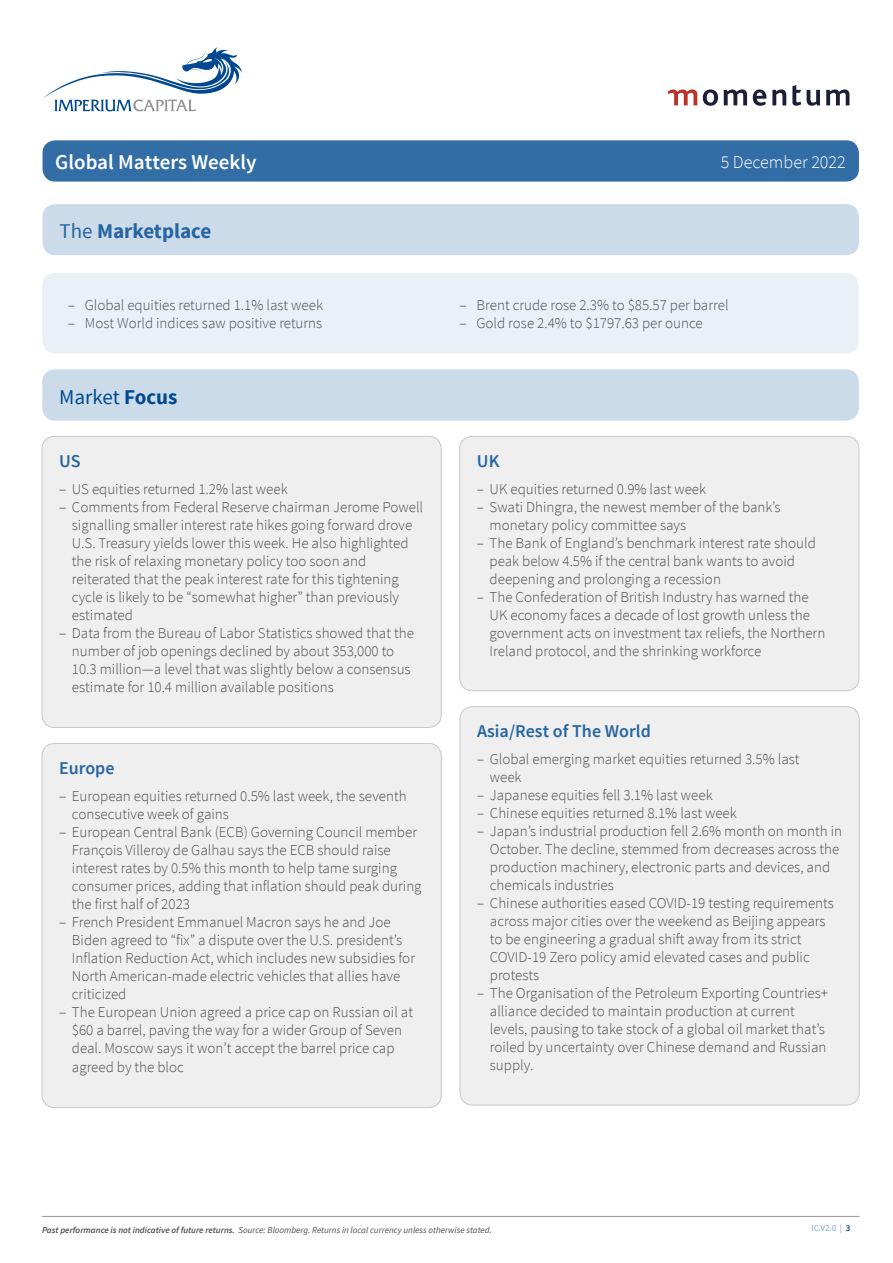
<style>
.page{position:relative;width:893px;height:1263px;background:#fff}
.page>*{position:absolute;margin:0;border:0;box-sizing:border-box;transform-origin:0 0}
.t1{font:600 21px "Source Sans Pro";color:#fff}
.t2{font:700 21px "Source Sans Pro";color:#2665a1}
.t3{font:21px "Source Sans Pro";color:#004990}
.t4{font:600 18px "Source Sans Pro";color:#2665a1}
.t5{font:300 18px "Source Sans Pro";color:#fff}
.t6{font:300 15px/18px "Source Sans Pro";color:#4d4d4f}
.t7{font:italic 9px "Source Sans Pro";color:#4d4d4f}
.t8{font:9px "Source Sans Pro";color:#80a4c8}
.s1{font-weight:400}
.s2{font-weight:700}
.s3{font-weight:600}
.s4{font-weight:600;color:#004990}
</style>
<div class="page">
<svg style="left:43px;top:47px;width:199px;height:64px"></svg>
<svg style="left:668px;top:89px;width:29px;height:16px"></svg>
<svg style="left:724px;top:89px;width:23px;height:16px"></svg>
<svg style="left:753px;top:89px;width:13px;height:17px"></svg>
<svg style="left:772px;top:89px;width:14px;height:16px"></svg>
<svg style="left:792px;top:85px;width:9px;height:21px"></svg>
<svg style="left:807px;top:90px;width:13px;height:16px"></svg>
<svg style="left:826px;top:89px;width:23px;height:16px"></svg>
<svg style="left:703px;top:89px;width:15px;height:17px"></svg>
<div style="left:43px;top:140px;width:816px;height:42px;background:#336da6;border-radius:13px"></div>
<hr style="left:42px;top:1216px;width:817px;height:1px;background:#939598">
<div style="left:43px;top:204px;width:816px;height:51px;background:#ccdbe9;border-radius:13px"></div>
<div style="left:42px;top:436px;width:399px;height:291px;background:#efefef;border-radius:13px"></div>
<div style="left:42px;top:436px;width:399px;height:292px;border:1px solid #c8c8ca;border-radius:13px"></div>
<div style="left:460px;top:707px;width:399px;height:398px;background:#efefef;border-radius:13px"></div>
<div style="left:42px;top:273px;width:817px;height:80px;background:#ebf0f6;border-radius:13px"></div>
<div style="left:42px;top:743px;width:399px;height:364px;background:#efefef;border-radius:13px"></div>
<div style="left:42px;top:743px;width:399px;height:365px;border:1px solid #c8c8ca;border-radius:13px"></div>
<div style="left:42px;top:369px;width:817px;height:52px;background:#ccdbe9;border-radius:13px"></div>
<div style="left:460px;top:436px;width:399px;height:255px;background:#efefef;border-radius:13px"></div>
<div style="left:459px;top:436px;width:400px;height:255px;border:1px solid #c8c8ca;border-radius:13px"></div>
<h1 class="t1" style="left:55px;top:149px;width:203px">Global Matters Weekly</h1>
<p class="t5" style="left:721px;top:151px;width:127px">5 December 2022</p>
<h1 class="t2" style="left:60px;top:217px;width:153px"><span class="s1">The</span> Marketplace</h1>
<p class="t6" style="left:68px;top:296px;width:257px">– Global equities returned 1.1% last week</p>
<p class="t6" style="left:68px;top:314px;width:256px">– Most World indices saw positive returns</p>
<h1 class="t3" style="left:59px;top:384px;width:120px">Market <span class="s2">Focus</span></h1>
<p class="t4" style="left:59px;top:450px;width:23px">US</p>
<p class="t6" style="left:59px;top:480px;width:230px">– US equities returned 1.2% last week</p>
<p class="t6" style="left:72px;top:498px;width:353px;text-indent:-13px">– Comments from Federal Reserve chairman Jerome Powell signalling smaller interest rate hikes going forward drove U.S. Treasury yields lower this week. He also highlighted the risk of relaxing monetary policy too soon and reiterated that the peak interest rate for this tightening cycle is likely to be “somewhat higher” than previously estimated</p>
<p class="t6" style="left:72px;top:624px;width:343px;text-indent:-13px">– Data from the Bureau of Labor Statistics showed that the number of job openings declined by about 353,000 to 10.3 million—a level that was slightly below a consensus estimate for 10.4 million available positions</p>
<p class="t4" style="left:59px;top:757px;width:57px">Europe</p>
<p class="t6" style="left:72px;top:787px;width:336px;text-indent:-13px">– European equities returned 0.5% last week, the seventh consecutive week of gains</p>
<p class="t6" style="left:72px;top:823px;width:351px;text-indent:-13px">– European Central Bank (ECB) Governing Council member François Villeroy de Galhau says the ECB should raise interest rates by 0.5% this month to help tame surging consumer prices, adding that inflation should peak during the first half of 2023</p>
<p class="t6" style="left:72px;top:913px;width:345px;text-indent:-13px">– French President Emmanuel Macron says he and Joe Biden agreed to “fix” a dispute over the U.S. president’s Inflation Reduction Act, which includes new subsidies for North American-made electric vehicles that allies have criticized</p>
<p class="t6" style="left:72px;top:1002px;width:343px;text-indent:-13px">– The European Union agreed a price cap on Russian oil at $60 a barrel, paving the way for a wider Group of Seven deal. Moscow says it won’t accept the barrel price cap agreed by the bloc</p>
<p class="t6" style="left:459px;top:296px;width:271px">– Brent crude rose 2.3% to $85.57 per barrel</p>
<p class="t6" style="left:459px;top:314px;width:245px">– Gold rose 2.4% to $1797.63 per ounce</p>
<p class="t4" style="left:477px;top:450px;width:24px">UK</p>
<p class="t6" style="left:477px;top:480px;width:231px">– UK equities returned 0.9% last week</p>
<p class="t6" style="left:490px;top:498px;width:292px;text-indent:-13px">– Swati Dhingra, the newest member of the bank’s monetary policy committee says</p>
<p class="t6" style="left:490px;top:534px;width:328px;text-indent:-13px">– The Bank of England’s benchmark interest rate should peak below 4.5% if the central bank wants to avoid deepening and prolonging a recession</p>
<p class="t6" style="left:490px;top:588px;width:337px;text-indent:-13px">– The Confederation of British Industry has warned the UK economy faces a decade of lost growth unless the government acts on investment tax reliefs, the Northern Ireland protocol, and the shrinking workforce</p>
<p class="t4" style="left:477px;top:720px;width:175px">Asia/Rest of The World</p>
<p class="t6" style="left:490px;top:750px;width:311px;text-indent:-13px">– Global emerging market equities returned 3.5% last week</p>
<p class="t6" style="left:477px;top:786px;width:237px">– Japanese equities fell 3.1% last week</p>
<p class="t6" style="left:477px;top:804px;width:261px">– Chinese equities returned 8.1% last week</p>
<p class="t6" style="left:490px;top:822px;width:354px;text-indent:-13px">– Japan’s industrial production fell 2.6% month on month in October. The decline, stemmed from decreases across the production machinery, electronic parts and devices, and chemicals industries</p>
<p class="t6" style="left:490px;top:894px;width:346px;text-indent:-13px">– Chinese authorities eased COVID-19 testing requirements across major cities over the weekend as Beijing appears to be engineering a gradual shift away from its strict COVID-19 Zero policy amid elevated cases and public protests</p>
<p class="t6" style="left:490px;top:984px;width:340px;text-indent:-13px">– The Organisation of the Petroleum Exporting Countries+ alliance decided to maintain production at current levels, pausing to take stock of a global oil market that’s roiled by uncertainty over Chinese demand and Russian supply.</p>
<p class="t7" style="left:42px;top:1224px;width:451px"><span class="s3">Past performance is not indicative of future returns.</span> Source: Bloomberg. Returns in local currency unless otherwise stated.</p>
<p class="t8" style="left:811px;top:1223px;width:41px">IC.V2.0 | <span class="s4">3</span></p>
</div>
